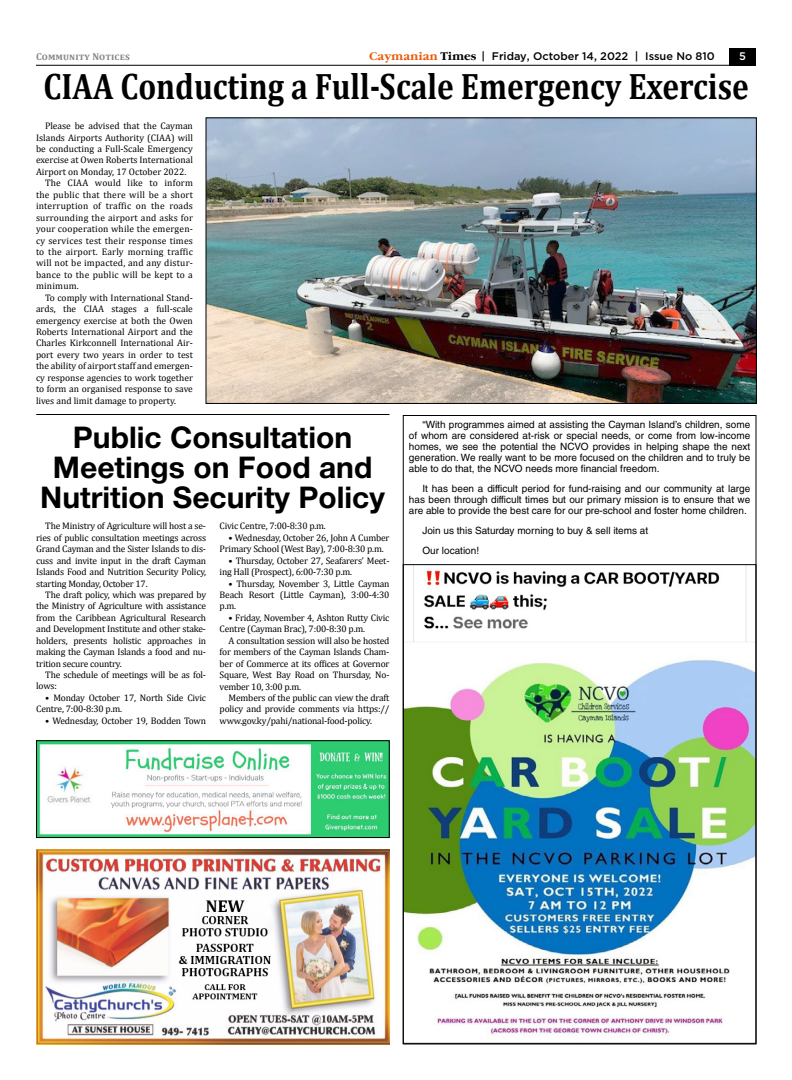
<style>
.page{position:relative;width:792px;height:1080px;background:#fff}
.page>*{position:absolute;margin:0;border:0;box-sizing:border-box;transform-origin:0 0}
.t1{font:700 37px "Cambria";color:#000;scale:.85 1}
.t2{font:700 30px/30px "Helvetica Neue Cyr";color:#000;text-align:center}
.t3{font:500 11px "Gotham";color:#000}
.t4{font:500 11px "Gotham";color:#fff}
.t5{font:10px/11px "Helvetica LT Std";color:#000;text-align:justify}
.t6{font:700 10px "Cambria";letter-spacing:.01em;color:#878787}
.t7{font:9.5px/11.4px "Cambria";color:#000;text-align:justify}
.t8{font:9.5px/11.4px "Cambria";letter-spacing:-.02em;color:#000}
.t9{font:9.5px "Cambria";letter-spacing:.02em;color:#000}
.s1{font-family:"Garamond C";font-weight:700;color:#ea5b0b}
.s2{font-family:"Garamond C";font-weight:700}
</style>
<div class="page">
<div style="left:729px;top:48px;width:27px;height:18px;background:#000"></div>
<hr style="left:36px;top:65px;width:720px;height:1px;background:#000">
<hr style="left:36px;top:414px;width:354px;height:1px;background:#000">
<img style="left:405px;top:566px;width:349px;height:469px">
<img style="left:36px;top:850px;width:353px;height:194px">
<img style="left:208px;top:120px;width:546px;height:282px">
<div style="left:206px;top:118px;width:550px;height:286px;border:1px solid #000"></div>
<img style="left:38px;top:742px;width:350px;height:94px">
<div style="left:36px;top:740px;width:354px;height:98px;border:1px solid #000"></div>
<p class="t6" style="left:36px;top:50px;width:95px">Community Notices</p>
<p class="t3" style="left:369px;top:49px;width:347px"><span class="s1">Caymanian</span> <span class="s2">Times</span> | Friday, October 14, 2022 | Issue No 810</p>
<p class="t4" style="left:739px;top:49px;width:8px">5</p>
<h1 class="t1" style="left:44px;top:61px;width:831px">CIAA Conducting a Full-Scale Emergency Exercise</h1>
<p class="t7" style="left:45px;top:120px;width:149px">Please be advised that the Cayman</p>
<p class="t7" style="left:36px;top:132px;width:158px">Islands Airports Authority (CIAA) will</p>
<p class="t7" style="left:36px;top:143px;width:158px">be conducting a Full-Scale Emergency</p>
<p class="t7" style="left:36px;top:155px;width:158px">exercise at Owen Roberts International</p>
<p class="t7" style="left:36px;top:166px;width:152px">Airport on Monday, 17 October 2022.</p>
<p class="t9" style="left:45px;top:178px;width:149px">The CIAA would like to inform</p>
<p class="t9" style="left:36px;top:189px;width:158px">the public that there will be a short</p>
<p class="t9" style="left:36px;top:200px;width:158px">interruption of traffic on the roads</p>
<p class="t9" style="left:36px;top:212px;width:158px">surrounding the airport and asks for</p>
<p class="t9" style="left:36px;top:223px;width:158px">your cooperation while the emergen-</p>
<p class="t9" style="left:36px;top:235px;width:158px">cy services test their response times</p>
<p class="t9" style="left:36px;top:246px;width:158px">to the airport. Early morning traffic</p>
<p class="t9" style="left:36px;top:258px;width:158px">will not be impacted, and any distur-</p>
<p class="t9" style="left:36px;top:269px;width:158px">bance to the public will be kept to a</p>
<p class="t9" style="left:36px;top:280px;width:44px">minimum.</p>
<p class="t7" style="left:45px;top:292px;width:149px">To comply with International Stand-</p>
<p class="t7" style="left:36px;top:303px;width:158px">ards, the CIAA stages a full-scale</p>
<p class="t7" style="left:36px;top:315px;width:158px">emergency exercise at both the Owen</p>
<p class="t7" style="left:36px;top:326px;width:158px">Roberts International Airport and the</p>
<p class="t7" style="left:36px;top:338px;width:158px">Charles Kirkconnell International Air-</p>
<p class="t7" style="left:36px;top:349px;width:158px">port every two years in order to test</p>
<p class="t7" style="left:36px;top:360px;width:158px">the ability of airport staff and emergen-</p>
<p class="t7" style="left:36px;top:372px;width:158px">cy response agencies to work together</p>
<p class="t7" style="left:36px;top:383px;width:158px">to form an organised response to save</p>
<p class="t7" style="left:36px;top:395px;width:142px">lives and limit damage to property.</p>
<h2 class="t2" style="left:40px;top:423px;width:346px">Public Consultation<br>Meetings on Food and<br>Nutrition Security Policy</h2>
<p class="t7" style="left:36px;top:520px;width:171px;text-indent:9px">The Ministry of Agriculture will host a se&shy;ries of public consultation meetings across Grand Cayman and the Sister Islands to dis&shy;cuss and invite input in the draft Cayman Islands Food and Nutrition Security Policy, starting Monday, October 17.</p>
<p class="t7" style="left:36px;top:589px;width:171px;text-indent:9px">The draft policy, which was prepared by the Ministry of Agriculture with assistance from the Caribbean Agricultural Research and Development Institute and other stake&shy;holders, presents holistic approaches in making the Cayman Islands a food and nu&shy;trition secure country.</p>
<p class="t8" style="left:36px;top:669px;width:171px;text-indent:9px">The schedule of meetings will be as fol&shy;lows:</p>
<p class="t8" style="left:36px;top:692px;width:171px;text-indent:9px">• Monday October 17, North Side Civic<br>Centre, 7:00-8:30 p.m.</p>
<p class="t8" style="left:45px;top:715px;width:162px">• Wednesday, October 19, Bodden Town</p>
<p class="t5" style="left:409px;top:419px;width:343px;text-indent:14px">“With programmes aimed at assisting the Cayman Island’s children, some of whom are considered at-risk or special needs, or come from low-income homes, we see the potential the NCVO provides in helping shape the next generation. We really want to be more focused on the children and to truly be able to do that, the NCVO needs more financial freedom.</p>
<p class="t5" style="left:409px;top:483px;width:343px;text-indent:14px">It has been a difficult period for fund-raising and our community at large has been through difficult times but our primary mission is to ensure that we are able to provide the best care for our pre-school and foster home children.</p>
<p class="t5" style="left:422px;top:520px;width:227px;line-height:20px">Join us this Saturday morning to buy &amp; sell items at<br>Our location!</p>
<p class="t8" style="left:220px;top:520px;width:108px">Civic Centre, 7:00-8:30 p.m.</p>
<p class="t8" style="left:220px;top:532px;width:171px;text-indent:9px">• Wednesday, October 26, John A Cumber<br>Primary School (West Bay), 7:00-8:30 p.m.</p>
<p class="t8" style="left:220px;top:555px;width:171px;text-indent:9px">• Thursday, October 27, Seafarers’ Meet&shy;ing Hall (Prospect), 6:00-7:30 p.m.</p>
<p class="t7" style="left:220px;top:578px;width:171px;text-indent:9px">• Thursday, November 3, Little Cayman Beach Resort (Little Cayman), 3:00-4:30 p.m.</p>
<p class="t8" style="left:220px;top:612px;width:171px;text-indent:9px">• Friday, November 4, Ashton Rutty Civic<br>Centre (Cayman Brac), 7:00-8:30 p.m.</p>
<p class="t7" style="left:220px;top:635px;width:171px;text-indent:9px">A consultation session will also be hosted for members of the Cayman Islands Cham&shy;ber of Commerce at its offices at Governor Square, West Bay Road on Thursday, No&shy;vember 10, 3:00 p.m.</p>
<p class="t7" style="left:220px;top:692px;width:171px;text-indent:9px">Members of the public can view the draft policy and provide comments via https:// www.gov.ky/pahi/national-food-policy.</p>
</div>
